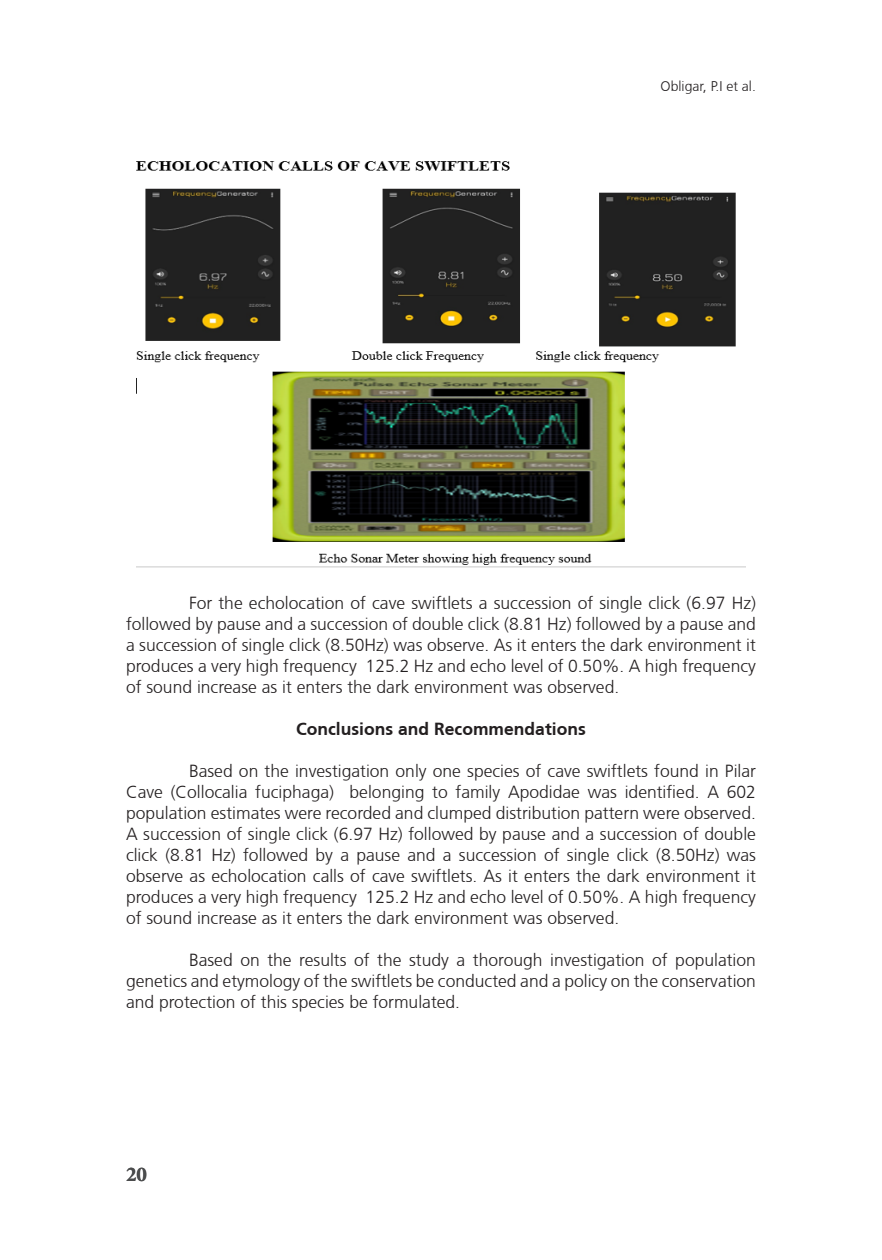
<style>
.page{position:relative;width:882px;height:1260px;background:#fff}
.page>*{position:absolute;margin:0;border:0;box-sizing:border-box;transform-origin:0 0}
.t1{font:700 21px "Minion Pro";color:#4b4c4d}
.t2{font:300 17.5px/21px "Frutiger CE";color:#231f20;text-align:justify}
.t3{font:700 17.5px "Frutiger CE";color:#231f20}
.t4{font:300 14px "Frutiger CE";color:#231f20}
</style>
<div class="page">
<img style="left:136px;top:161px;width:610px;height:406px">
<p class="t4" style="left:661px;top:78px;width:97px">Obligar, P.I et al.</p>
<p class="t2" style="left:126px;top:592px;width:632px;text-indent:63px">For the echolocation of cave swiftlets a succession of single click (6.97 Hz) followed by pause and a succession of double click (8.81 Hz) followed by a pause and a succession of single click (8.50Hz) was observe. As it enters the dark environment it produces a very high frequency 125.2 Hz and echo level of 0.50%. A high frequency of sound increase as it enters the dark environment was observed.</p>
<p class="t3" style="left:296px;top:719px;width:291px">Conclusions and Recommendations</p>
<p class="t2" style="left:126px;top:760px;width:632px;text-indent:63px">Based on the investigation only one species of cave swiftlets found in Pilar Cave (Collocalia fuciphaga) belonging to family Apodidae was identified. A 602 population estimates were recorded and clumped distribution pattern were observed.<br>A succession of single click (6.97 Hz) followed by pause and a succession of double click (8.81 Hz) followed by a pause and a succession of single click (8.50Hz) was observe as echolocation calls of cave swiftlets. As it enters the dark environment it produces a very high frequency 125.2 Hz and echo level of 0.50%. A high frequency of sound increase as it enters the dark environment was observed.</p>
<p class="t2" style="left:126px;top:949px;width:632px;text-indent:63px">Based on the results of the study a thorough investigation of population genetics and etymology of the swiftlets be conducted and a policy on the conservation and protection of this species be formulated.</p>
<p class="t1" style="left:126px;top:1159px;width:22px">20</p>
</div>
